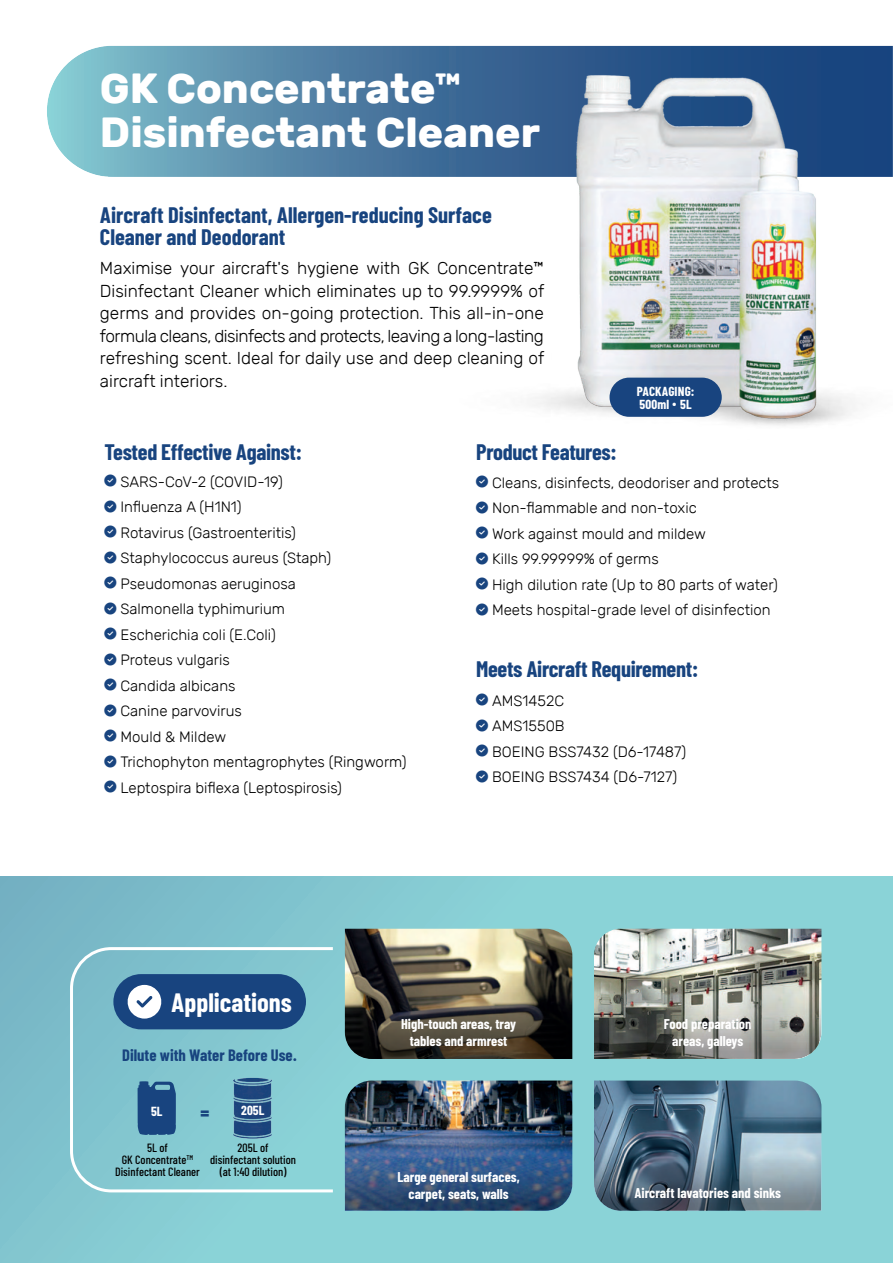
<style>
.page{position:relative;width:893px;height:1263px;background:#fff}
.page>*{position:absolute;margin:0;border:0;box-sizing:border-box;transform-origin:0 0}
.t1{font:700 42px/43.5px "Rubik";color:#fff}
.t2{font:700 26.55px "Barlow Condensed";color:#fff}
.t3{font:700 22.5px/22.5px "Barlow Condensed";letter-spacing:-.01em;color:#18447f}
.t4{font:800 20.25px "Barlow Condensed";color:#18447f}
.t5{font:300 17.25px/22.5px "Rubik";color:#000;text-align:justify}
.t6{font:700 16.5px "Barlow Condensed";color:#18447f}
.t7{font:300 15px/25.5px "Rubik";color:#000}
.t8{font:700 14.1px/17px "Barlow Condensed";color:#fff;text-align:center}
.t9{font:700 13.2px/13.5px "Barlow Condensed";letter-spacing:.01em;color:#fff}
.t10{font:500 12px/12px "Barlow Condensed";color:#000;text-align:center}
</style>
<div class="page">
<svg style="left:0;top:876px;width:893px;height:387px;background:#85cbd2"></svg>
<svg style="left:47px;top:46px;width:846px;height:131px;background:#669ab4"></svg>
<img style="left:367px;top:54px;width:526px;height:372px">
<div style="left:609px;top:378px;width:113px;height:39px;background:#18447f;border-radius:20px"></div>
<img style="left:594px;top:929px;width:227px;height:130px">
<svg style="left:345px;top:929px;width:227px;height:130px;background:#655f50"></svg>
<img style="left:345px;top:1080px;width:227px;height:131px">
<svg style="left:594px;top:1080px;width:227px;height:131px;background:#5f7b8e"></svg>
<svg style="left:69px;top:945px;width:267px;height:249px;background:#74b0c2"></svg>
<h1 class="t1" style="left:100px;top:67px;width:441px">GK Concentrate™<br>Disinfectant Cleaner</h1>
<h3 class="t3" style="left:100px;top:206px;width:393px">Aircraft Disinfectant, Allergen-reducing Surface<br>Cleaner and Deodorant</h3>
<p class="t5" style="left:100px;top:258px;width:446px">Maximise your aircraft's hygiene with GK Concentrateô Disinfectant Cleaner which eliminates up to 99.9999% of germs and provides on-going protection. This all-in-one formula cleans, disinfects and protects, leaving a long-lasting refreshing scent. Ideal for daily use and deep cleaning of aircraft interiors.</p>
<p class="t9" style="left:637px;top:386px;width:59px">PACKAGING:<br>500ml <sup>.</sup> 5L</p>
<h3 class="t3" style="left:105px;top:443px;width:199px">Tested Effective Against:</h3>
<h3 class="t3" style="left:476px;top:443px;width:142px">Product Features:</h3>
<p class="t7" style="left:120px;top:469px;width:288px">SARS-CoV-2 (COVID-19)<br>Influenza A (H1N1)<br>Rotavirus (Gastroenteritis)<br>Staphylococcus aureus (Staph)<br>Pseudomonas aeruginosa<br>Salmonella typhimurium<br>Escherichia coli (E.Coli)<br>Proteus vulgaris<br>Candida albicans<br>Canine parvovirus<br>Mould &amp; Mildew<br>Trichophyton mentagrophytes (Ringworm)<br>Leptospira biflexa (Leptospirosis)</p>
<p class="t7" style="left:492px;top:471px;width:289px">Cleans, disinfects, deodoriser and protects Non-flammable and non-toxic<br>Work against mould and mildew<br>Kills 99.99999% of germs<br>High dilution rate (Up to 80 parts of water)<br>Meets hospital-grade level of disinfection</p>
<h3 class="t3" style="left:476px;top:660px;width:224px">Meets Aircraft Requirement:</h3>
<p class="t7" style="left:492px;top:688px;width:196px">AMS1452C<br>AMS1550B<br>BOEING BSS7432 (D6-17487)<br>BOEING BSS7434 (D6-7127)</p>
<h2 class="t2" style="left:171px;top:992px;width:122px">Applications</h2>
<p class="t6" style="left:122px;top:1048px;width:177px">Dilute with Water Before Use.</p>
<p class="t9" style="left:151px;top:1106px;width:13px">5L</p>
<p class="t9" style="left:241px;top:1105px;width:25px">205L</p>
<h3 class="t4" style="left:201px;top:1101px;width:10px">=</h3>
<p class="t10" style="left:115px;top:1142px;width:86px">5L of<br>GK Concentrate<sup>TM<br></sup>Disinfectant Cleaner</p>
<p class="t10" style="left:210px;top:1142px;width:87px">205L of<br>disinfectant solution (at 1:40 dilution)</p>
<p class="t8" style="left:401px;top:1017px;width:117px">High-touch areas, tray tables and armrest</p>
<p class="t8" style="left:398px;top:1170px;width:124px">Large general surfaces, carpet, seats, walls</p>
<p class="t8" style="left:664px;top:1017px;width:89px">Food preparation areas, galleys</p>
<p class="t8" style="left:634px;top:1186px;width:148px">Aircraft lavatories and sinks</p>
</div>
